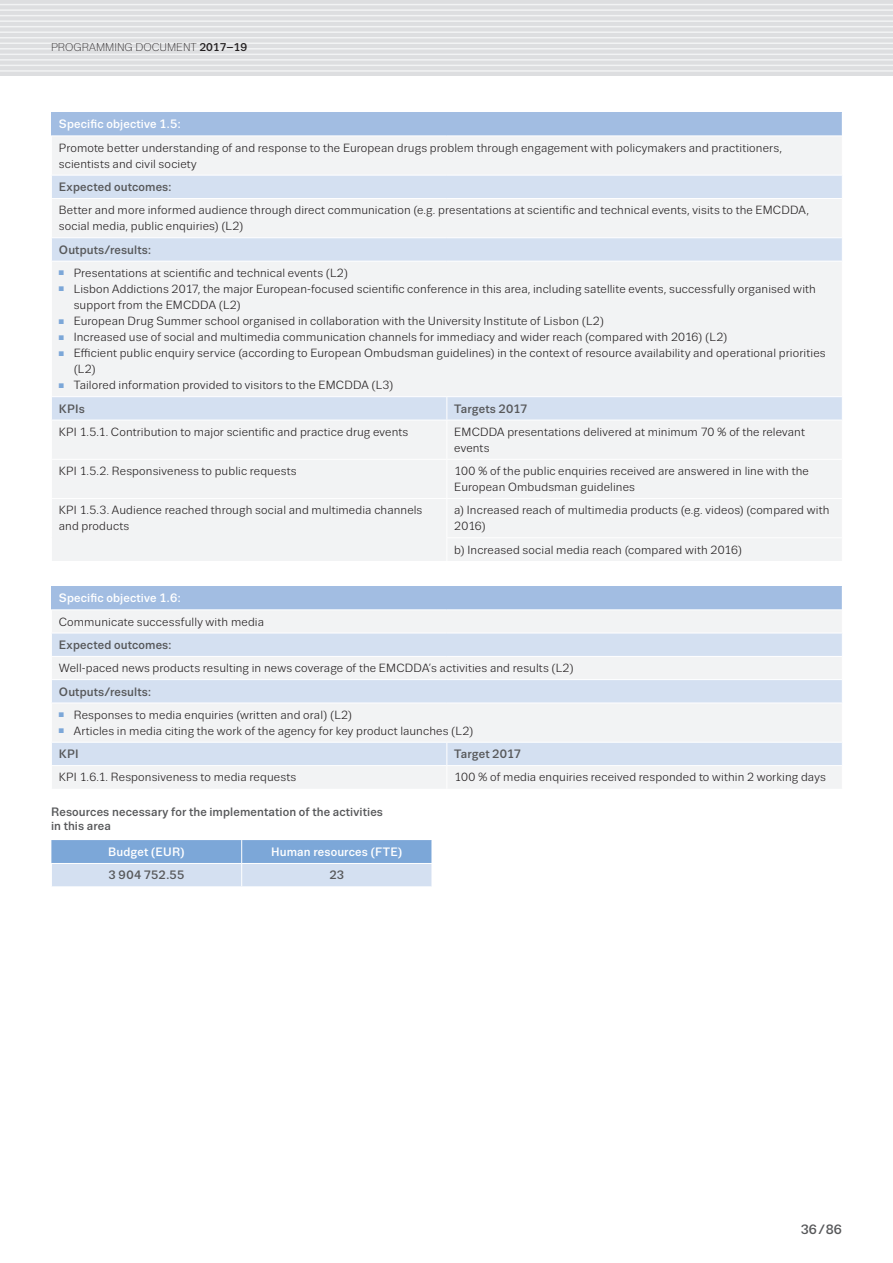
<style>
.page{position:relative;width:893px;height:1263px;background:#fff}
.page>*{position:absolute;margin:0;border:0;box-sizing:border-box;transform-origin:0 0}
.t1{font:500 13.5px "Trivia Sans";color:#57585a}
.Table_Text_medium{font:500 12.15px/14px "Trivia Sans";letter-spacing:.01em;color:#57585a}
.Table_Headers{font:500 12.15px "Trivia Sans";letter-spacing:.015em;color:#fff}
.Table_Text{font:11.85px/16px "Trivia Sans";letter-spacing:.01em;color:#231f20}
.t2{font:300 11.25px "Trivia Sans";color:#231f20}
.s1{font-weight:500}
.s2{color:#7ca7d8}
</style>
<div class="page">
<div style="left:0;top:0;width:893px;height:76px;background:#dddee0"></div>
<hr style="left:0;top:4px;width:893px;height:1px;background:#f2f3f4">
<hr style="left:0;top:9px;width:893px;height:2px;background:#f2f3f4">
<hr style="left:0;top:15px;width:893px;height:1px;background:#f2f3f4">
<hr style="left:0;top:20px;width:893px;height:2px;background:#f2f3f4">
<hr style="left:0;top:26px;width:893px;height:1px;background:#f2f3f4">
<hr style="left:0;top:31px;width:893px;height:2px;background:#f2f3f4">
<hr style="left:0;top:37px;width:893px;height:1px;background:#f2f3f4">
<hr style="left:0;top:43px;width:893px;height:1px;background:#f2f3f4">
<hr style="left:0;top:48px;width:893px;height:2px;background:#f2f3f4">
<hr style="left:0;top:54px;width:893px;height:1px;background:#f2f3f4">
<hr style="left:0;top:59px;width:893px;height:2px;background:#f2f3f4">
<hr style="left:0;top:65px;width:893px;height:1px;background:#f2f3f4">
<hr style="left:0;top:70px;width:893px;height:2px;background:#f2f3f4">
<div style="left:51px;top:112px;width:791px;height:24px;background:#a2bde2"></div>
<div style="left:52px;top:137px;width:790px;height:424px;background:#f2f3f4"></div>
<svg style="left:52px;top:176px;width:790px;height:244px;fill:#f2f3f4"></svg>
<svg style="left:446px;top:397px;width:1px;height:23px"></svg>
<hr style="left:446px;top:420px;width:1px;height:39px;background:#fff">
<hr style="left:51px;top:459px;width:396px;height:1px;background:#fff">
<hr style="left:447px;top:459px;width:396px;height:1px;background:#fff">
<hr style="left:446px;top:460px;width:1px;height:38px;background:#fff">
<hr style="left:51px;top:498px;width:396px;height:1px;background:#fff">
<hr style="left:447px;top:498px;width:396px;height:1px;background:#fff">
<hr style="left:446px;top:499px;width:1px;height:38px;background:#fff">
<hr style="left:446px;top:537px;width:397px;height:1px;background:#fff">
<svg style="left:446px;top:538px;width:1px;height:23px"></svg>
<hr style="left:51px;top:175px;width:396px;height:1px;background:#fff">
<hr style="left:447px;top:175px;width:396px;height:1px;background:#fff">
<hr style="left:51px;top:198px;width:396px;height:1px;background:#fff">
<hr style="left:447px;top:198px;width:396px;height:1px;background:#fff">
<hr style="left:51px;top:237px;width:396px;height:1px;background:#fff">
<hr style="left:447px;top:237px;width:396px;height:1px;background:#fff">
<hr style="left:51px;top:261px;width:396px;height:1px;background:#fff">
<hr style="left:447px;top:261px;width:396px;height:1px;background:#fff">
<hr style="left:51px;top:396px;width:396px;height:1px;background:#fff">
<hr style="left:447px;top:396px;width:396px;height:1px;background:#fff">
<hr style="left:51px;top:420px;width:396px;height:1px;background:#fff">
<hr style="left:447px;top:420px;width:396px;height:1px;background:#fff">
<div style="left:51px;top:586px;width:791px;height:24px;background:#a2bde2"></div>
<div style="left:52px;top:611px;width:790px;height:178px;background:#f2f3f4"></div>
<svg style="left:52px;top:634px;width:790px;height:131px;fill:#d4e0f1"></svg>
<svg style="left:446px;top:743px;width:1px;height:46px"></svg>
<hr style="left:51px;top:609px;width:396px;height:1px;background:#fff">
<hr style="left:447px;top:609px;width:396px;height:1px;background:#fff">
<hr style="left:51px;top:633px;width:396px;height:1px;background:#fff">
<hr style="left:447px;top:633px;width:396px;height:1px;background:#fff">
<hr style="left:51px;top:656px;width:396px;height:1px;background:#fff">
<hr style="left:447px;top:656px;width:396px;height:1px;background:#fff">
<hr style="left:51px;top:679px;width:396px;height:1px;background:#fff">
<hr style="left:447px;top:679px;width:396px;height:1px;background:#fff">
<hr style="left:51px;top:703px;width:396px;height:1px;background:#fff">
<hr style="left:447px;top:703px;width:396px;height:1px;background:#fff">
<hr style="left:51px;top:742px;width:396px;height:1px;background:#fff">
<hr style="left:447px;top:742px;width:396px;height:1px;background:#fff">
<hr style="left:51px;top:765px;width:396px;height:1px;background:#fff">
<hr style="left:447px;top:765px;width:396px;height:1px;background:#fff">
<svg style="left:51px;top:840px;width:381px;height:46px;background:#a9c4e5"></svg>
<p class="t2" style="left:51px;top:42px;width:198px">PROGRAMMING DOCUMENT <span class="s1">2017–19</span></p>
<p class="Table_Headers" style="left:59px;top:118px;width:123px">Specific objective 1.5:</p>
<p class="Table_Text" style="left:59px;top:140px;width:724px">Promote better understanding of and response to the European drugs problem through engagement with policymakers and practitioners, scientists and civil society</p>
<p class="Table_Text_medium" style="left:59px;top:180px;width:114px">Expected outcomes:</p>
<p class="Table_Text" style="left:59px;top:202px;width:752px">Better and more informed audience through direct communication (e.g. presentations at scientific and technical events, visits to the EMCDDA, social media, public enquiries) (L2)</p>
<p class="Table_Text_medium" style="left:59px;top:243px;width:94px">Outputs/results:</p>
<p class="Table_Text" style="left:59px;top:265px;width:291px"><span class="s2">■</span> Presentations at scientific and technical events (L2)</p>
<p class="Table_Text" style="left:74px;top:281px;width:744px;text-indent:-15px"><span class="s2">■</span> Lisbon Addictions 2017, the major European-focused scientific conference in this area, including satellite events, successfully organised with support from the EMCDDA (L2)</p>
<p class="Table_Text" style="left:59px;top:313px;width:547px"><span class="s2">■</span> European Drug Summer school organised in collaboration with the University Institute of Lisbon (L2)</p>
<p class="Table_Text" style="left:59px;top:329px;width:670px"><span class="s2">■</span> Increased use of social and multimedia communication channels for immediacy and wider reach (compared with 2016) (L2)</p>
<p class="Table_Text" style="left:74px;top:345px;width:753px;text-indent:-15px"><span class="s2">■</span> Efficient public enquiry service (according to European Ombudsman guidelines) in the context of resource availability and operational priorities (L2)</p>
<p class="Table_Text" style="left:59px;top:377px;width:336px"><span class="s2">■</span> Tailored information provided to visitors to the EMCDDA (L3)</p>
<p class="Table_Text_medium" style="left:59px;top:402px;width:28px">KPIs</p>
<p class="Table_Text_medium" style="left:454px;top:402px;width:75px">Targets 2017</p>
<p class="Table_Text" style="left:59px;top:424px;width:351px">KPI 1.5.1. Contribution to major scientific and practice drug events</p>
<p class="Table_Text" style="left:454px;top:424px;width:352px">EMCDDA presentations delivered at minimum 70 % of the relevant events</p>
<p class="Table_Text" style="left:59px;top:463px;width:239px">KPI 1.5.2. Responsiveness to public requests</p>
<p class="Table_Text" style="left:454px;top:463px;width:356px">100 % of the public enquiries received are answered in line with the<br>European Ombudsman guidelines</p>
<p class="Table_Text" style="left:59px;top:502px;width:365px">KPI 1.5.3. Audience reached through social and multimedia channels and products</p>
<p class="Table_Text" style="left:454px;top:502px;width:377px">a) Increased reach of multimedia products (e.g. videos) (compared with<br>2016)</p>
<p class="Table_Text" style="left:454px;top:542px;width:289px">b) Increased social media reach (compared with 2016)</p>
<p class="Table_Headers" style="left:59px;top:592px;width:123px">Specific objective 1.6:</p>
<p class="Table_Text" style="left:59px;top:614px;width:207px">Communicate successfully with media</p>
<p class="Table_Text_medium" style="left:59px;top:638px;width:114px">Expected outcomes:</p>
<p class="Table_Text" style="left:59px;top:660px;width:516px">Well-paced news products resulting in news coverage of the EMCDDA’s activities and results (L2)</p>
<p class="Table_Text_medium" style="left:59px;top:685px;width:94px">Outputs/results:</p>
<p class="Table_Text" style="left:59px;top:707px;width:295px"><span class="s2">■</span> Responses to media enquiries (written and oral) (L2)</p>
<p class="Table_Text" style="left:59px;top:723px;width:416px"><span class="s2">■</span> Articles in media citing the work of the agency for key product launches (L2)</p>
<p class="Table_Text_medium" style="left:59px;top:747px;width:21px">KPI</p>
<p class="Table_Text_medium" style="left:454px;top:747px;width:68px">Target 2017</p>
<p class="Table_Text" style="left:59px;top:769px;width:239px">KPI 1.6.1. Responsiveness to media requests</p>
<p class="Table_Text" style="left:454px;top:769px;width:373px">100 % of media enquiries received responded to within 2 working days</p>
<p class="Table_Text_medium" style="left:51px;top:805px;width:333px">Resources necessary for the implementation of the activities in this area</p>
<p class="Table_Headers" style="left:108px;top:845px;width:78px">Budget (EUR)</p>
<p class="Table_Headers" style="left:271px;top:845px;width:133px">Human resources (FTE)</p>
<p class="Table_Text_medium" style="left:109px;top:868px;width:77px">3 904 752.55</p>
<p class="Table_Text_medium" style="left:329px;top:868px;width:16px">23</p>
<p class="t1" style="left:801px;top:1222px;width:43px">36/86</p>
</div>
